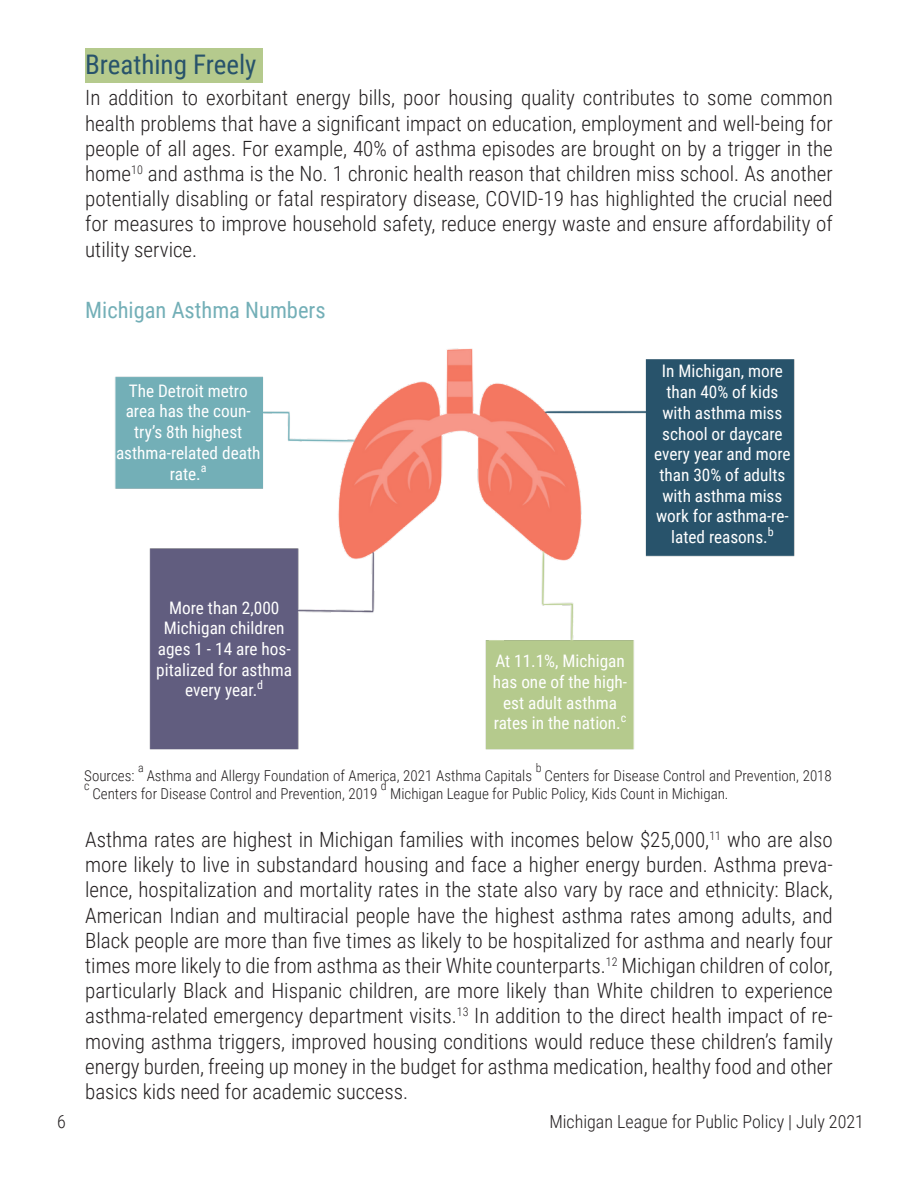
<style>
.page{position:relative;width:918px;height:1188px;background:#fff}
.page>*{position:absolute;margin:0;border:0;box-sizing:border-box;transform-origin:0 0}
.t1{font:27px "Roboto Condensed";color:#28536b}
.t2{font:22.5px "Roboto Condensed";color:#73afb7}
.t3{font:300 21px/25.2px "Roboto Condensed";color:#231f20;text-align:justify}
.t4{font:300 18px "Roboto Condensed";color:#231f20}
.t5{font:17.25px/20.7px "Roboto Condensed";color:#fff;text-align:center}
.t6{font:300 15px "Roboto Condensed";color:#231f20}
.t7{font:300 12px "Roboto Condensed";color:#231f20}
</style>
<div class="page">
<div style="left:85px;top:49px;width:178px;height:34px;background:#b5ca8d"></div>
<img style="left:115px;top:348px;width:680px;height:402px">
<p class="t1" style="left:85px;top:46px;width:173px">Breathing Freely</p>
<p class="t3" style="left:85px;top:85px;width:749px">In addition to exorbitant energy bills, poor housing quality contributes to some common health problems that have a significant impact on education, employment and well-being for people of all ages. For example, 40% of asthma episodes are brought on by a trigger in the home<sup>10</sup> and asthma is the No. 1 chronic health reason that children miss school. As another potentially disabling or fatal respiratory disease, COVID-19 has highlighted the crucial need for measures to improve household safety, reduce energy waste and ensure affordability of utility service.</p>
<p class="t2" style="left:85px;top:294px;width:242px">Michigan Asthma Numbers</p>
<p class="t5" style="left:116px;top:380px;width:146px">The Detroit metro area has the coun&shy;try’s 8th highest asthma-related death rate.<sup>a</sup></p>
<p class="t5" style="left:156px;top:597px;width:137px">More than 2,000<br>Michigan children ages 1 - 14 are hos&shy;pitalized for asthma every year.<sup>d</sup></p>
<p class="t5" style="left:654px;top:360px;width:138px">In Michigan, more than 40% of kids with asthma miss school or daycare every year and more than 30% of adults with asthma miss work for asthma-re&shy;lated reasons.<sup>b</sup></p>
<p class="t5" style="left:493px;top:650px;width:136px">At 11.1%, Michigan has one of the high&shy;est adult asthma rates in the nation.<sup>c</sup></p>
<p class="t7" style="left:536px;top:759px;width:7px">b</p>
<p class="t7" style="left:138px;top:759px;width:7px">a</p>
<p class="t6" style="left:147px;top:765px;width:387px">Asthma and Allergy Foundation of America, 2021 Asthma Capitals</p>
<p class="t6" style="left:545px;top:765px;width:289px">Centers for Disease Control and Prevention, 2018</p>
<p class="t6" style="left:84px;top:765px;width:52px">Sources:</p>
<p class="t7" style="left:381px;top:777px;width:7px">d</p>
<p class="t7" style="left:84px;top:777px;width:7px">c</p>
<p class="t6" style="left:92px;top:783px;width:287px">Centers for Disease Control and Prevention, 2019</p>
<p class="t6" style="left:390px;top:783px;width:340px">Michigan League for Public Policy, Kids Count in Michigan.</p>
<p class="t3" style="left:85px;top:826px;width:749px">Asthma rates are highest in Michigan families with incomes below $25,000,<sup>11</sup> who are also more likely to live in substandard housing and face a higher energy burden. Asthma preva&shy;lence, hospitalization and mortality rates in the state also vary by race and ethnicity: Black, American Indian and multiracial people have the highest asthma rates among adults, and Black people are more than five times as likely to be hospitalized for asthma and nearly four times more likely to die from asthma as their White counterparts.<sup>12</sup> Michigan children of color, particularly Black and Hispanic children, are more likely than White children to experience asthma-related emergency department visits.<sup>13</sup> In addition to the direct health impact of re&shy;moving asthma triggers, improved housing conditions would reduce these children’s family energy burden, freeing up money in the budget for asthma medication, healthy food and other basics kids need for academic success.</p>
<p class="t4" style="left:57px;top:1109px;width:10px">6</p>
<p class="t4" style="left:549px;top:1109px;width:316px">Michigan League for Public Policy | July 2021</p>
</div>
